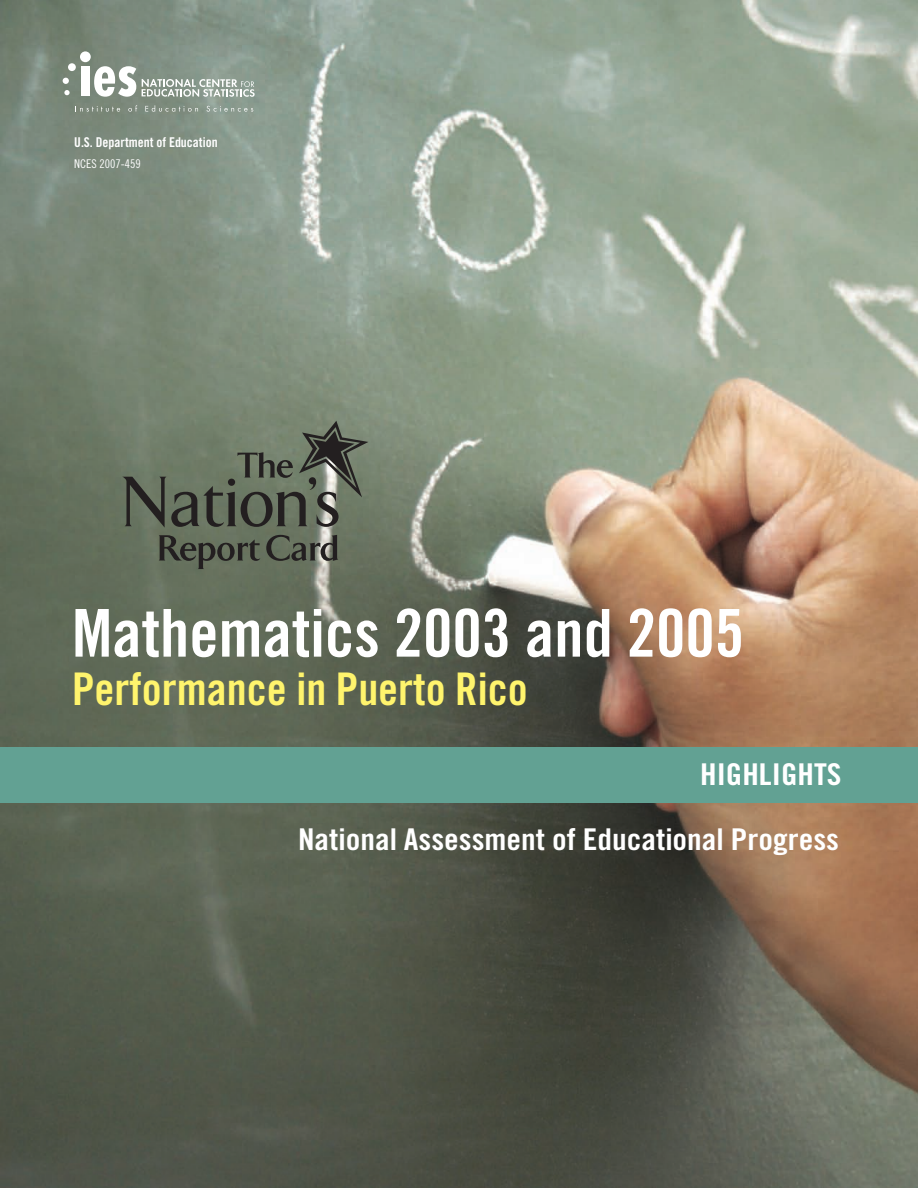
<style>
.page{position:relative;width:918px;height:1188px;background:#fff}
.page>*{position:absolute;margin:0;border:0;box-sizing:border-box;transform-origin:0 0}
.t1{font:66px "Trade Gothic Bold Cond Twenty";color:#fff}
.t2{font:45px "Trade Gothic Bold Cond Twenty";color:#fff46d}
.t3{font:30px "Trade Gothic Bold Cond Twenty";color:#fff;scale:1.1 1}
.t4{font:13.5px "Trade Gothic Bold Cond Twenty";color:#fff}
.t5{font:12px "Trade Gothic Cond Eighteen";color:#fff}
</style>
<div class="page">
<img style="left:0;top:0;width:918px;height:1188px">
<svg style="left:159px;top:535px;width:101px;height:34px;background:#545b4d"></svg>
<svg style="left:266px;top:535px;width:72px;height:26px;background:#5d6157"></svg>
<svg style="left:122px;top:421px;width:246px;height:107px;background:#636c5d"></svg>
<div style="left:0;top:747px;width:918px;height:55px;background:#62a193"></div>
<div style="left:68px;top:63px;width:8px;height:8px;background:#fff;border-radius:50%"></div>
<svg style="left:63px;top:78px;width:6px;height:6px"></svg>
<svg style="left:64px;top:90px;width:6px;height:5px"></svg>
<div style="left:80px;top:51px;width:11px;height:11px;background:#fff;border-radius:50%"></div>
<div style="left:81px;top:67px;width:9px;height:29px;background:#fff"></div>
<svg style="left:94px;top:66px;width:42px;height:31px"></svg>
<svg style="left:142px;top:79px;width:113px;height:18px"></svg>
<svg style="left:75px;top:106px;width:45px;height:6px"></svg>
<svg style="left:128px;top:105px;width:9px;height:7px"></svg>
<svg style="left:145px;top:105px;width:53px;height:7px"></svg>
<svg style="left:207px;top:106px;width:46px;height:6px"></svg>
<p class="t4" style="left:74px;top:137px;width:145px">U.S. Department of Education</p>
<p class="t5" style="left:74px;top:159px;width:68px">NCES 2007-459</p>
<h1 class="t1" style="left:72px;top:609px;width:674px">Mathematics 2003 and 2005</h1>
<h2 class="t2" style="left:72px;top:672px;width:457px">Performance in Puerto Rico</h2>
<p class="t3" style="left:700px;top:763px;width:130px">HIGHLIGHTS</p>
<p class="t3" style="left:298px;top:828px;width:493px">National Assessment of Educational Progress</p>
</div>
